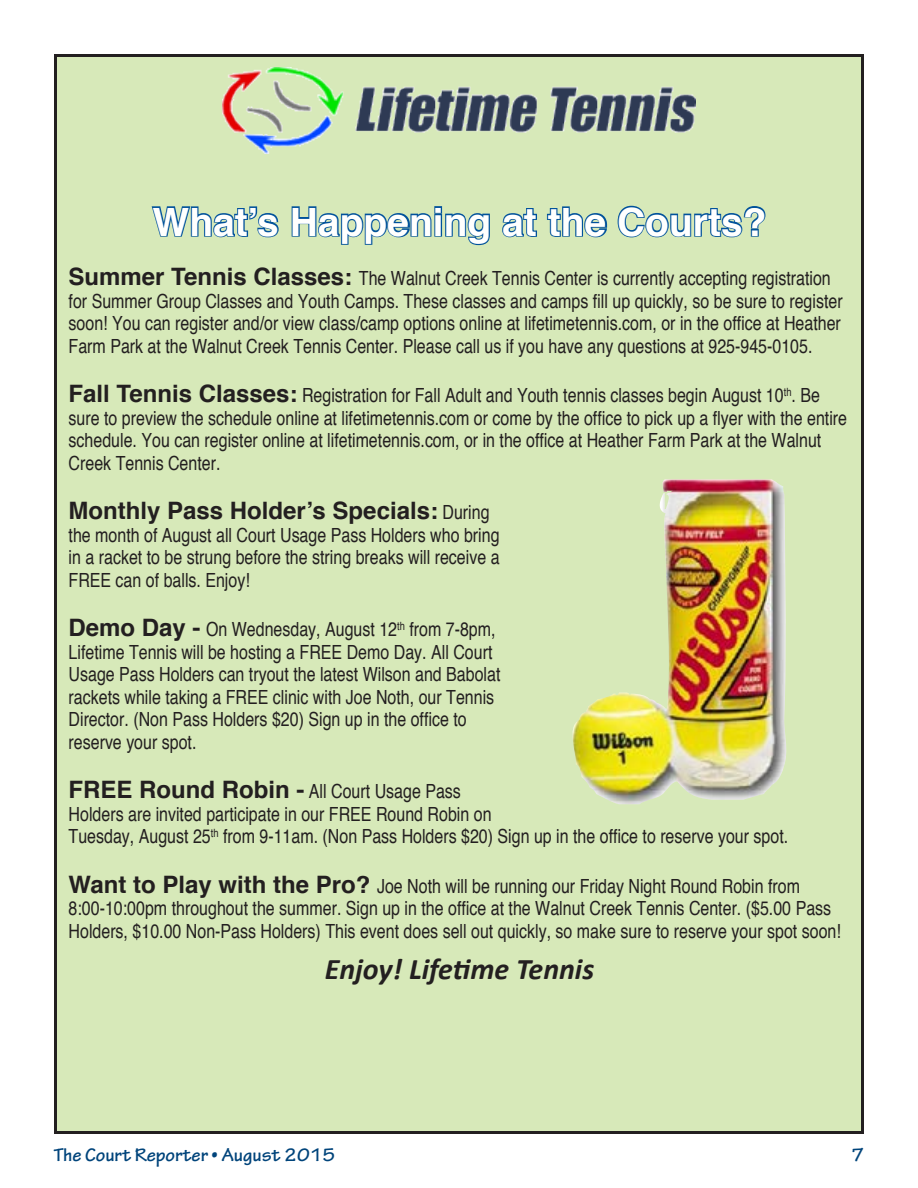
<style>
.page{position:relative;width:918px;height:1188px;background:#fff}
.page>*{position:absolute;margin:0;border:0;box-sizing:border-box;transform-origin:0 0}
.t1{font:700 39px "Helvetica";color:#fff}
.t2{font:italic 700 30px "Calibri";color:#231f20}
.t3{font:700 24px "Helvetica";color:#231f20}
.t4{font:condensed 19.5px/22.5px "Helvetica";color:#231f20}
.t5{font:700 19.5px "Tekton Pro";color:#00447b}
.s1{font-weight:700;font-stretch:normal;font-size:24px}
.s2{font-weight:400;font-stretch:condensed;font-size:19.5px}
</style>
<div class="page">
<div style="left:56px;top:56px;width:806px;height:1076px;background:#d7e9b9"></div>
<img style="left:223px;top:68px;width:472px;height:86px">
<svg style="left:151px;top:206px;width:128px;height:32px"></svg>
<svg style="left:291px;top:206px;width:199px;height:40px"></svg>
<svg style="left:502px;top:208px;width:35px;height:30px"></svg>
<svg style="left:546px;top:206px;width:62px;height:32px"></svg>
<svg style="left:617px;top:205px;width:149px;height:33px"></svg>
<img style="left:572px;top:479px;width:215px;height:325px">
<h1 class="t1" style="left:153px;top:190px;width:615px">What’s Happening at the Courts?</h1>
<p class="t4" style="left:69px;top:266px;width:776px"><span class="s1">Summer Tennis Classes:</span> The Walnut Creek Tennis Center is currently accepting registration for Summer Group Classes and Youth Camps. These classes and camps fill up quickly, so be sure to register soon! You can register and/or view class/camp options online at lifetimetennis.com, or in the office at Heather Farm Park at the Walnut Creek Tennis Center. Please call us if you have any questions at 925-945-0105.</p>
<p class="t4" style="left:69px;top:383px;width:780px"><span class="s1">Fall Tennis Classes:</span> Registration for Fall Adult and Youth tennis classes begin August 10<sup>th</sup>. Be sure to preview the schedule online at lifetimetennis.com or come by the office to pick up a flyer with the entire schedule. You can register online at lifetimetennis.com, or in the office at Heather Farm Park at the Walnut Creek Tennis Center.</p>
<p class="t3" style="left:69px;top:491px;width:422px">Monthly Pass Holder’s Specials: <span class="s2">During</span></p>
<p class="t4" style="left:69px;top:523px;width:433px;text-align:justify">the month of August all Court Usage Pass Holders who bring in a racket to be strung before the string breaks will receive a FREE can of balls. Enjoy!</p>
<p class="t4" style="left:69px;top:617px;width:433px"><span class="s1">Demo Day -</span> On Wednesday, August 12<sup>th</sup> from 7-8pm, Lifetime Tennis will be hosting a FREE Demo Day. All Court Usage Pass Holders can tryout the latest Wilson and Babolat rackets while taking a FREE clinic with Joe Noth, our Tennis Director. (Non Pass Holders $20) Sign up in the office to reserve your spot.</p>
<p class="t4" style="left:69px;top:779px;width:721px"><span class="s1">FREE Round Robin -</span> All Court Usage Pass<br>Holders are invited participate in our FREE Round Robin on<br>Tuesday, August 25<sup>th</sup> from 9-11am. (Non Pass Holders $20) Sign up in the office to reserve your spot.</p>
<p class="t4" style="left:69px;top:874px;width:774px"><span class="s1">Want to Play with the Pro?</span> Joe Noth will be running our Friday Night Round Robin from<br>8:00-10:00pm throughout the summer. Sign up in the office at the Walnut Creek Tennis Center. ($5.00 Pass<br>Holders, $10.00 Non-Pass Holders) This event does sell out quickly, so make sure to reserve your spot soon!</p>
<h2 class="t2" style="left:325px;top:950px;width:271px">Enjoy! Lifetime Tennis</h2>
<p class="t5" style="left:54px;top:1143px;width:283px">The Court Reporter • August 2015</p>
<p class="t5" style="left:851px;top:1143px;width:14px">7</p>
</div>
